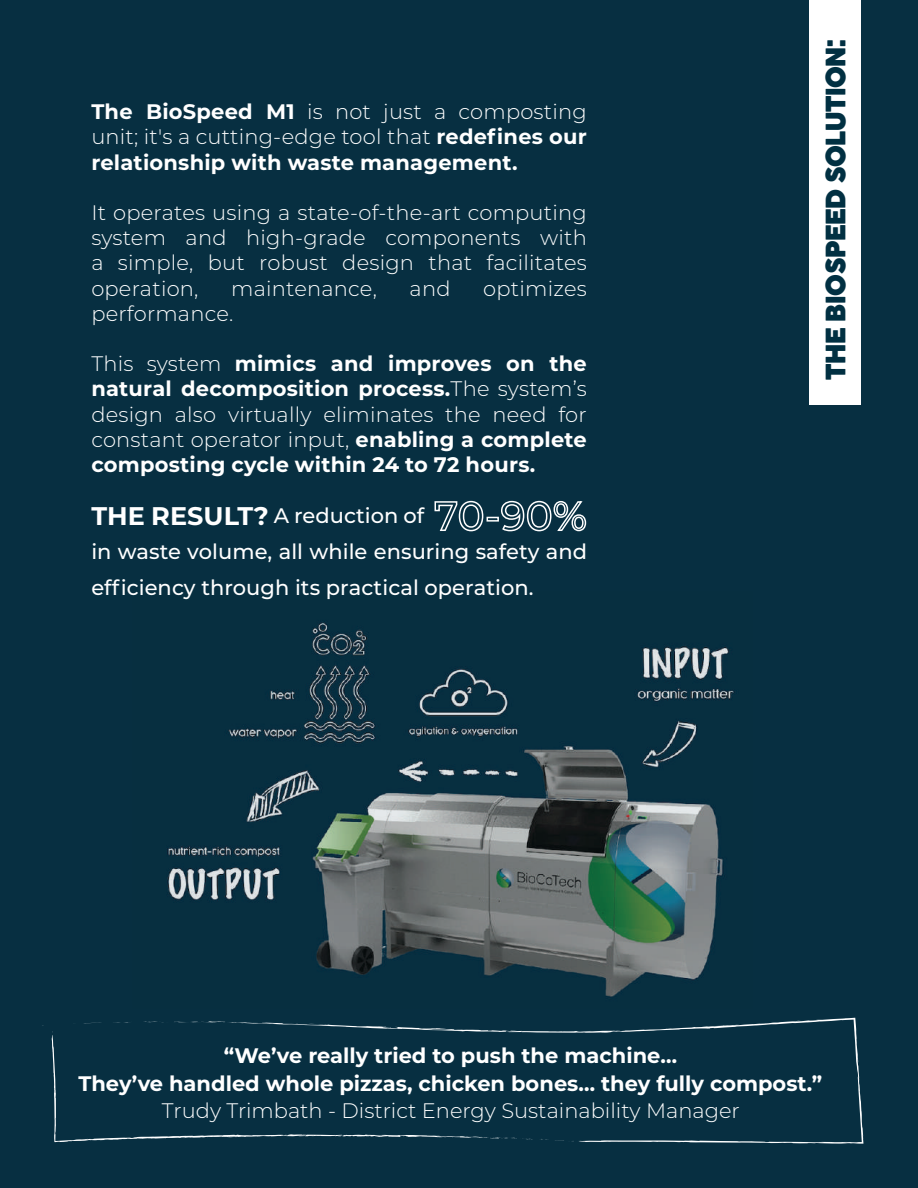
<style>
.page{position:relative;width:918px;height:1188px;background:#072f41}
.page>*{position:absolute;margin:0;border:0;box-sizing:border-box;transform-origin:0 0}
.t1{font:700 26.1px "Cocogoose Pro Trial";letter-spacing:-.015em;color:#013042}
.t2{font:700 21px/25.2px "Montserrat";letter-spacing:.005em;color:#fff;text-align:justify}
.t3{font:300 21px/25.2px "Montserrat";letter-spacing:.01em;color:#fff;text-align:justify}
.t4{font:500 21px/35.7px "Montserrat";letter-spacing:.005em;color:#fff}
.s1{font-weight:300}
.s2{font-weight:700;font-size:25.5px}
</style>
<div class="page">
<img style="left:167px;top:622px;width:567px;height:375px">
<div style="left:809px;top:0;width:51px;height:404px;background:#fff"></div>
<svg style="left:434px;top:500px;width:50px;height:32px"></svg>
<div style="left:487px;top:517px;width:12px;height:5px;border:2px solid #fff"></div>
<svg style="left:501px;top:500px;width:86px;height:32px"></svg>
<svg style="left:84px;top:1022px;width:17px;height:2px"></svg>
<svg style="left:113px;top:1022px;width:17px;height:1px"></svg>
<svg style="left:276px;top:1018px;width:587px;height:126px"></svg>
<svg style="left:144px;top:1021px;width:132px;height:4px"></svg>
<svg style="left:306px;top:1024px;width:30px;height:3px"></svg>
<svg style="left:453px;top:1029px;width:11px;height:3px"></svg>
<svg style="left:754px;top:1023px;width:12px;height:3px"></svg>
<svg style="left:571px;top:1141px;width:15px;height:2px"></svg>
<svg style="left:540px;top:1139px;width:24px;height:3px"></svg>
<svg style="left:52px;top:1033px;width:437px;height:109px"></svg>
<svg style="left:463px;top:1136px;width:70px;height:5px"></svg>
<svg style="left:432px;top:1136px;width:22px;height:2px"></svg>
<svg style="left:365px;top:1134px;width:6px;height:3px"></svg>
<svg style="left:207px;top:1135px;width:12px;height:3px"></svg>
<p class="t2" style="left:91px;top:98px;width:497px">The BioSpeed M1 <span class="s1">is not just a composting unit; it's a cutting-edge tool that</span> redefines our relationship with waste management.</p>
<p class="t3" style="left:91px;top:199px;width:497px">It operates using a state-of-the-art computing system and high-grade components with a simple, but robust design that facilitates operation,</p>
<p class="t3" style="left:231px;top:275px;width:147px">maintenance,</p>
<p class="t3" style="left:410px;top:275px;width:42px">and</p>
<p class="t3" style="left:483px;top:275px;width:105px">optimizes</p>
<p class="t3" style="left:91px;top:300px;width:144px">performance.</p>
<p class="t2" style="left:91px;top:350px;width:497px"><span class="s1">This system</span> mimics and improves on the natural decomposition process.<span class="s1">The system’s design also virtually eliminates the need for constant operator input,</span> enabling a complete composting cycle within 24 to 72 hours.</p>
<p class="t4" style="left:91px;top:497px;width:497px"><span class="s2">THE RESULT?</span> A reduction of<br>in waste volume, all while ensuring safety and efficiency through its practical operation.</p>
<p class="t1" style="left:821px;top:380px;width:342px;rotate:-90deg">THE BIOSPEED SOLUTION:</p>
<p class="t2" style="left:78px;top:1041px;width:746px;line-height:27.8px;text-align:center">“We’ve really tried to push the machine…<br>They’ve handled whole pizzas, chicken bones… they fully compost.”</p>
<p class="t3" style="left:162px;top:1097px;width:579px">Trudy Trimbath - District Energy Sustainability Manager</p>
</div>
